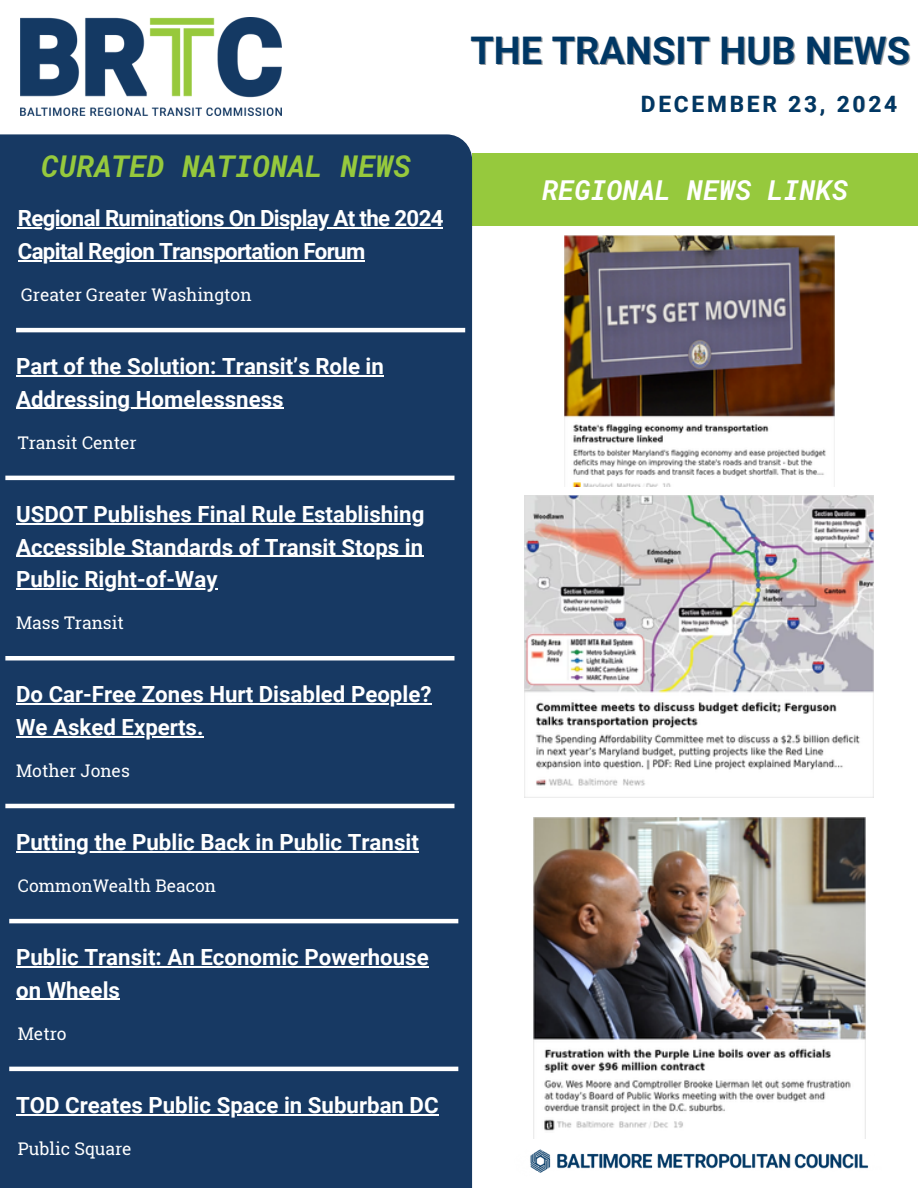
<style>
.page{position:relative;width:918px;height:1188px;background:#fff}
.page>*{position:absolute;margin:0;border:0;box-sizing:border-box;transform-origin:0 0}
.t1{font:700 38.1px "Roboto";color:#003764}
.t2{font:italic 700 30px "Roboto Mono";color:#96c93d}
.t3{font:italic 700 27.45px "Roboto Mono";color:#fff}
.t4{font:700 22.5px "Roboto";letter-spacing:.13em;color:#003764}
.t5{font:700 22.2px/32.7px "Roboto";color:#fff}
.t6{font:700 22.2px "Roboto";letter-spacing:-.03em;color:#fff}
.t7{font:17.4px "Roboto Slab";color:#fff}
</style>
<div class="page">
<div style="left:472px;top:154px;width:446px;height:72px;background:#96c93d"></div>
<div style="left:0;top:134px;width:472px;height:1054px;background:#173963"></div>
<hr style="left:16px;top:328px;width:449px;height:4px;background:#fff">
<hr style="left:5px;top:476px;width:449px;height:4px;background:#fff">
<hr style="left:5px;top:656px;width:449px;height:4px;background:#fff">
<hr style="left:5px;top:804px;width:449px;height:4px;background:#fff">
<hr style="left:9px;top:1067px;width:449px;height:4px;background:#fff">
<hr style="left:9px;top:919px;width:449px;height:4px;background:#fff">
<img style="left:20px;top:17px;width:261px;height:98px">
<img style="left:530px;top:1132px;width:339px;height:41px">
<hr style="left:16px;top:703px;width:416px;height:2px;background:#fff">
<hr style="left:16px;top:736px;width:188px;height:1px;background:#fff">
<hr style="left:16px;top:966px;width:413px;height:1px;background:#fff">
<hr style="left:16px;top:999px;width:104px;height:1px;background:#fff">
<hr style="left:16px;top:1114px;width:423px;height:1px;background:#fff">
<hr style="left:18px;top:228px;width:425px;height:1px;background:#fff">
<hr style="left:18px;top:260px;width:347px;height:1px;background:#fff">
<hr style="left:16px;top:375px;width:368px;height:1px;background:#fff">
<hr style="left:16px;top:408px;width:268px;height:1px;background:#fff">
<hr style="left:16px;top:523px;width:408px;height:1px;background:#fff">
<hr style="left:16px;top:556px;width:407px;height:1px;background:#fff">
<hr style="left:16px;top:588px;width:202px;height:1px;background:#fff">
<hr style="left:16px;top:851px;width:403px;height:1px;background:#fff">
<img style="left:564px;top:235px;width:271px;height:251px">
<img style="left:525px;top:495px;width:349px;height:302px">
<img style="left:533px;top:818px;width:332px;height:320px">
<h3 class="t2" style="left:41px;top:145px;width:371px">CURATED NATIONAL NEWS</h3>
<p class="t6" style="left:18px;top:206px;width:427px">Regional Ruminations On Display At the 2024</p>
<h4 class="t6" style="left:18px;top:238px;width:349px">Capital Region Transportation Forum</h4>
<h4 class="t7" style="left:21px;top:283px;width:232px">Greater Greater Washington</h4>
<p class="t5" style="left:16px;top:350px;width:369px">Part of the Solution: Transit’s Role in</p>
<p class="t5" style="left:16px;top:383px;width:269px">Addressing Homelessness</p>
<p class="t7" style="left:18px;top:431px;width:120px">Transit Center</p>
<h4 class="t5" style="left:16px;top:498px;width:410px">USDOT Publishes Final Rule Establishing</h4>
<p class="t5" style="left:16px;top:531px;width:409px">Accessible Standards of Transit Stops in</p>
<p class="t5" style="left:16px;top:563px;width:203px">Public Right-of-Way</p>
<p class="t7" style="left:16px;top:611px;width:109px">Mass Transit</p>
<h4 class="t5" style="left:16px;top:678px;width:417px">Do Car-Free Zones Hurt Disabled People?</h4>
<p class="t5" style="left:16px;top:711px;width:189px">We Asked Experts.</p>
<p class="t7" style="left:16px;top:759px;width:115px">Mother Jones</p>
<h4 class="t5" style="left:16px;top:826px;width:404px">Putting the Public Back in Public Transit</h4>
<h4 class="t7" style="left:18px;top:874px;width:200px">CommonWealth Beacon</h4>
<p class="t5" style="left:16px;top:941px;width:414px">Public Transit: An Economic Powerhouse on Wheels</p>
<p class="t7" style="left:18px;top:1022px;width:50px">Metro</p>
<h4 class="t5" style="left:16px;top:1089px;width:424px">TOD Creates Public Space in Suburban DC</h4>
<p class="t7" style="left:18px;top:1137px;width:115px">Public Square</p>
<p class="t1" style="left:470px;top:28px;width:441px">THE TRANSIT HUB NEWS</p>
<h2 class="t4" style="left:641px;top:91px;width:258px">DECEMBER 23, 2024</h2>
<h1 class="t3" style="left:542px;top:171px;width:307px">REGIONAL NEWS LINKS</h1>
</div>
